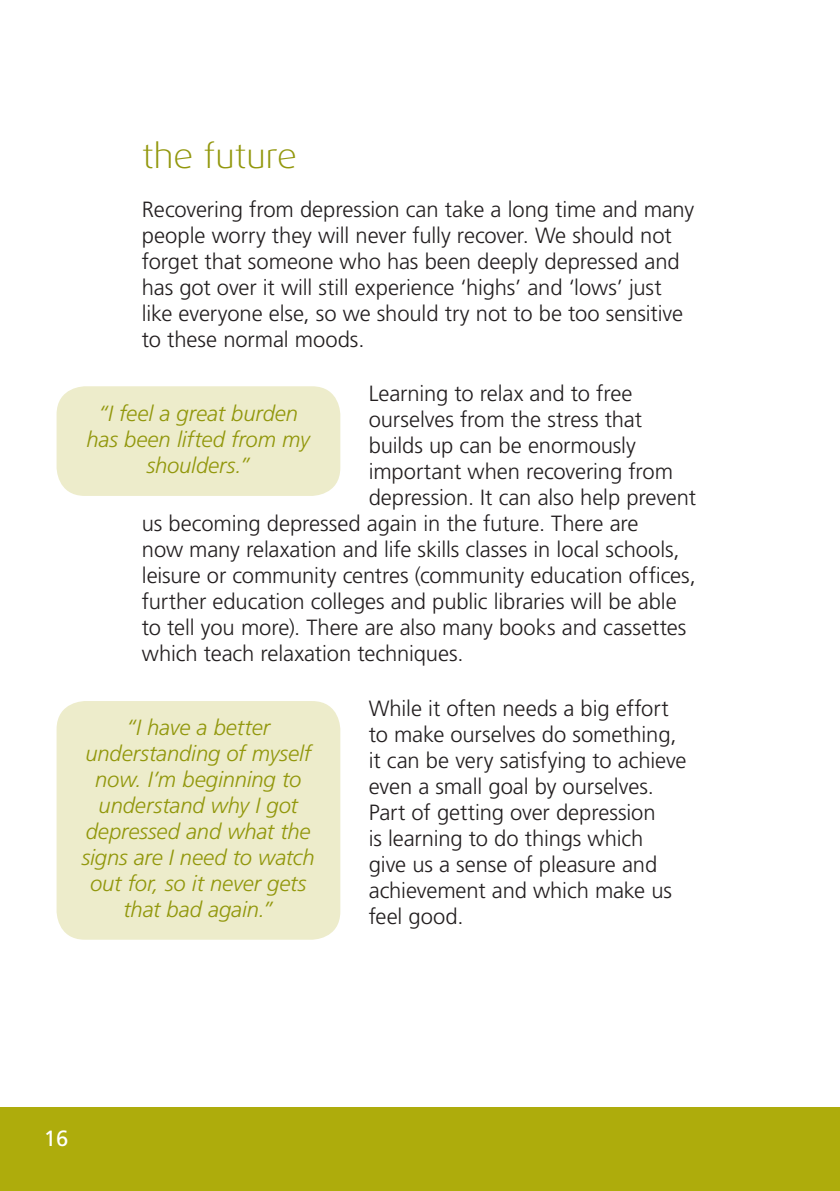
<style>
.page{position:relative;width:840px;height:1191px;background:#fff}
.page>*{position:absolute;margin:0;border:0;box-sizing:border-box;transform-origin:0 0}
.Heading1{font:300 34px "Dax Wide";color:#92970c}
.body_text_1{font:300 22px/26px "Frutiger";letter-spacing:-.005em;color:#231f20}
.boxed_quote{font:italic 300 22px/26px "Frutiger";letter-spacing:-.005em;color:#92970c;text-align:center}
.t1{font:22px "Frutiger";color:#fff}
</style>
<div class="page">
<div style="left:0;top:1107px;width:839px;height:84px;background:#aeac0c"></div>
<div style="left:56px;top:701px;width:284px;height:238px;background:#edeccb;border-radius:28px"></div>
<div style="left:56px;top:386px;width:284px;height:110px;background:#edeccb;border-radius:28px"></div>
<p class="Heading1" style="left:142px;top:138px;width:157px">the future</p>
<p class="body_text_1" style="left:142px;top:196px;width:553px">Recovering from depression can take a long time and many people worry they will never fully recover. We should not forget that someone who has been deeply depressed and has got over it will still experience ‘highs’ and ‘lows’ just like everyone else, so we should try not to be too sensitive to these normal moods.</p>
<p class="body_text_1" style="left:368px;top:380px;width:265px">Learning to relax and to free</p>
<p class="body_text_1" style="left:368px;top:406px;width:274px">ourselves from the stress that</p>
<p class="body_text_1" style="left:368px;top:432px;width:268px">builds up can be enormously</p>
<p class="body_text_1" style="left:368px;top:458px;width:305px">important when recovering from</p>
<p class="body_text_1" style="left:368px;top:484px;width:328px">depression. It can also help prevent</p>
<p class="body_text_1" style="left:142px;top:510px;width:498px">us becoming depressed again in the future. There are</p>
<p class="body_text_1" style="left:142px;top:536px;width:539px">now many relaxation and life skills classes in local schools,</p>
<p class="body_text_1" style="left:142px;top:562px;width:555px">leisure or community centres (community education offices,</p>
<p class="body_text_1" style="left:142px;top:588px;width:536px">further education colleges and public libraries will be able</p>
<p class="body_text_1" style="left:142px;top:614px;width:545px">to tell you more). There are also many books and cassettes</p>
<p class="body_text_1" style="left:142px;top:640px;width:323px">which teach relaxation techniques.</p>
<p class="body_text_1" style="left:368px;top:695px;width:319px">While it often needs a big effort to make ourselves do something, it can be very satisfying to achieve even a small goal by ourselves.<br>Part of getting over depression<br>is learning to do things which<br>give us a sense of pleasure and achievement and which make us feel good.</p>
<p class="boxed_quote" style="left:86px;top:400px;width:225px">“I feel a great burden has been lifted from my shoulders.”</p>
<p class="boxed_quote" style="left:82px;top:714px;width:234px">“I have a better understanding of myself now. I’m beginning to understand why I got depressed and what the signs are I need to watch out for, so it never gets that bad again.”</p>
<p class="t1" style="left:44px;top:1125px;width:12px">16</p>
</div>
